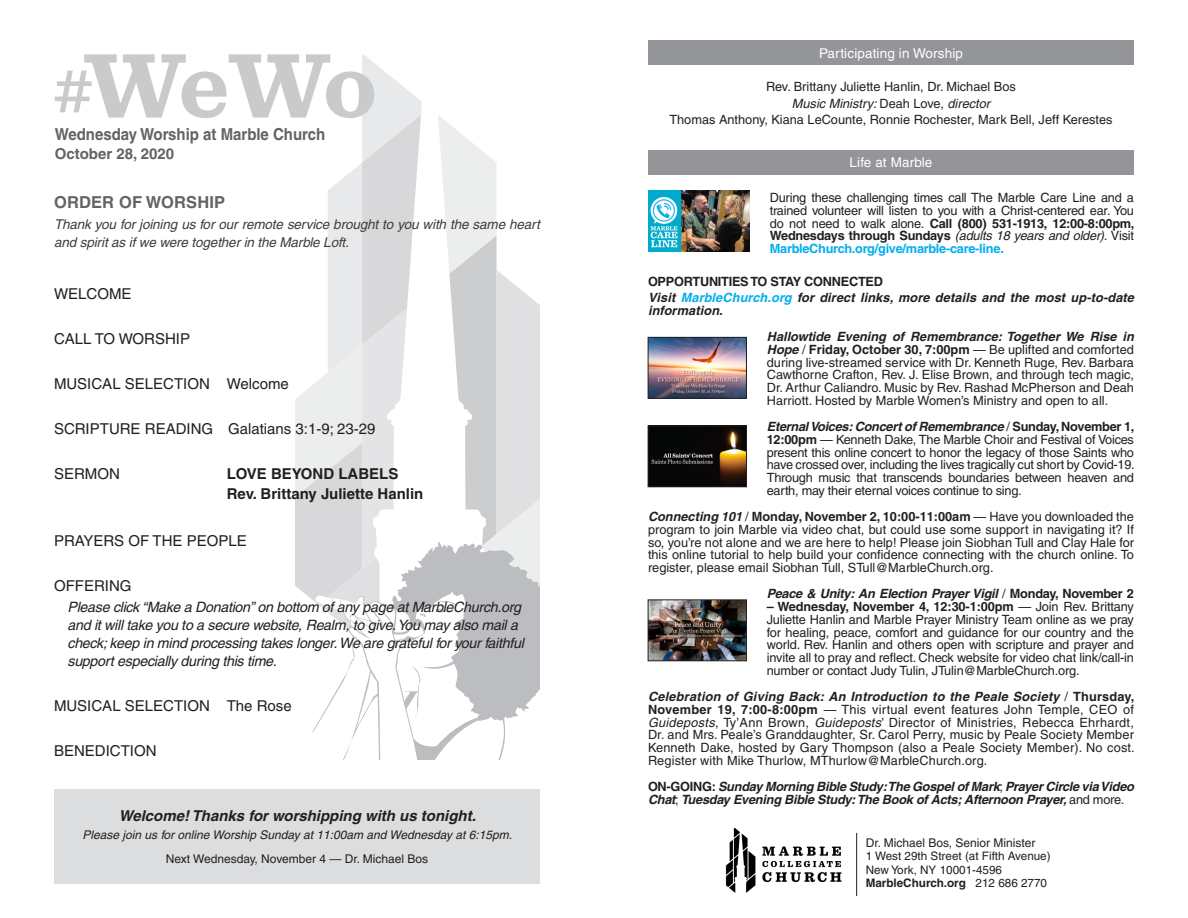
<style>
.page{position:relative;width:1188px;height:918px;background:#fff}
.page>*{position:absolute;margin:0;border:0;box-sizing:border-box;transform-origin:0 0}
.t1{font:700 95.4px "Sentinel";color:#c9cacc}
.t2{font:700 59.4px "Sentinel";color:#c9cacc}
.t3{font:700 16.5px "Helvetica";color:#636366;scale:.91 1}
.t4{font:700 16.5px "Helvetica";color:#636366}
.Order_of_Service{font:15px "Helvetica";color:#231f20}
.Order_of_Service-2{font:700 15px "Helvetica";color:#231f20}
.t5{font:italic 700 15px "Helvetica";color:#231f20}
.t6{font:700 15px "Helvetica";color:#636366}
.Order_of_Service-3{font:italic 14.25px/18px "Helvetica";letter-spacing:-.02em;color:#231f20}
.t7{font:italic 13.5px/18px "Helvetica";letter-spacing:-.01em;color:#3e3e3f}
.t8{font:13.5px "Helvetica";letter-spacing:.01em;color:#fff}
.t9{font:12.75px/12.8px "Helvetica";color:#231f20;text-align:justify}
.t10{font:italic 700 12.75px/12.8px "Helvetica";letter-spacing:-.02em;color:#231f20}
.t11{font:italic 700 12.75px/12.8px "Helvetica";letter-spacing:.01em;color:#231f20}
.t12{font:italic 12.75px "Helvetica";color:#231f20}
.t13{font:700 12.75px "Helvetica";letter-spacing:-.02em;color:#231f20}
.t14{font:12px "Helvetica";color:#231f20}
.t15{font:italic 12px "Helvetica";color:#231f20}
.t16{font:11.7px "Helvetica";color:#231f20}
.t17{font:700 11.7px "Helvetica";color:#231f20}
.s1{font-style:normal}
.s2{font-weight:700}
.s3{font-style:italic}
.s4{font-weight:700;color:#00aeef}
.s5{color:#00aeef}
.s6{font-weight:700;font-style:italic}
.s7{font-weight:400;font-style:normal}
.s8{font-weight:400}
</style>
<div class="page">
<svg style="left:295px;top:54px;width:245px;height:705px"></svg>
<div style="left:54px;top:789px;width:486px;height:95px;background:#dcdddf"></div>
<div style="left:648px;top:40px;width:486px;height:25px;background:#939598"></div>
<img style="left:725px;top:828px;width:117px;height:65px">
<hr style="left:856px;top:833px;width:1px;height:63px;background:#231f20">
<div style="left:648px;top:150px;width:486px;height:25px;background:#939598"></div>
<img style="left:648px;top:191px;width:102px;height:61px">
<img style="left:650px;top:339px;width:95px;height:57px">
<div style="left:648px;top:337px;width:99px;height:61px;border:1px solid #231f20"></div>
<img style="left:650px;top:428px;width:95px;height:57px">
<div style="left:648px;top:426px;width:99px;height:61px;border:1px solid #231f20"></div>
<img style="left:650px;top:602px;width:95px;height:57px">
<div style="left:648px;top:600px;width:99px;height:61px;border:1px solid #231f20"></div>
<p class="t1" style="left:84px;top:10px;width:295px">WeWo</p>
<p class="t6" style="left:55px;top:145px;width:121px">October 28, 2020</p>
<p class="t4" style="left:54px;top:192px;width:173px">ORDER OF WORSHIP</p>
<p class="t7" style="left:54px;top:216px;width:487px">Thank you for joining us for our remote service brought to you with the same heart and spirit as if we were together in the Marble Loft.</p>
<p class="Order_of_Service" style="left:54px;top:285px;width:79px">WELCOME</p>
<p class="Order_of_Service" style="left:54px;top:330px;width:138px">CALL TO WORSHIP</p>
<p class="Order_of_Service" style="left:54px;top:375px;width:236px">MUSICAL SELECTION Welcome</p>
<p class="Order_of_Service" style="left:54px;top:420px;width:323px">SCRIPTURE READING Galatians 3:1-9; 23-29</p>
<p class="Order_of_Service" style="left:54px;top:465px;width:67px">SERMON</p>
<p class="Order_of_Service-2" style="left:227px;top:465px;width:173px">LOVE BEYOND LABELS</p>
<p class="Order_of_Service-2" style="left:227px;top:485px;width:198px">Rev. Brittany Juliette Hanlin</p>
<p class="Order_of_Service" style="left:54px;top:532px;width:194px">PRAYERS OF THE PEOPLE</p>
<p class="Order_of_Service" style="left:54px;top:577px;width:79px">OFFERING</p>
<p class="Order_of_Service-3" style="left:68px;top:598px;width:458px">Please click “Make a Donation” on bottom of any page at MarbleChurch.org and it will take you to a secure website, Realm, to give. You may also mail a check; keep in mind processing takes longer. We are grateful for your faithful support especially during this time.</p>
<p class="Order_of_Service" style="left:54px;top:697px;width:239px">MUSICAL SELECTION The Rose</p>
<p class="Order_of_Service" style="left:54px;top:742px;width:104px">BENEDICTION</p>
<p class="t2" style="left:53px;top:43px;width:42px">#</p>
<p class="t3" style="left:55px;top:124px;width:299px">Wednesday Worship at Marble Church</p>
<p class="t5" style="left:119px;top:807px;width:359px">Welcome! Thanks for worshipping with us tonight.</p>
<p class="t15" style="left:83px;top:828px;width:431px">Please join us for online Worship Sunday at 11:00am and Wednesday at 6:15pm.</p>
<p class="t14" style="left:166px;top:852px;width:264px">Next Wednesday, November 4 — Dr. Michael Bos</p>
<p class="t8" style="left:819px;top:45px;width:145px">Participating in Worship</p>
<p class="t9" style="left:766px;top:80px;width:251px">Rev. Brittany Juliette Hanlin, Dr. Michael Bos</p>
<p class="t12" style="left:792px;top:96px;width:200px">Music Ministry: <span class="s1">Deah Love,</span> director</p>
<p class="t9" style="left:669px;top:113px;width:445px">Thomas Anthony, Kiana LeCounte, Ronnie Rochester, Mark Bell, Jeff Kerestes</p>
<p class="t8" style="left:850px;top:155px;width:84px">Life at Marble</p>
<p class="t9" style="left:770px;top:191px;width:366px">During these challenging times call The Marble Care Line and a trained volunteer will listen to you with a Christ-centered ear. You do not need to walk alone. <span class="s2">Call (800) 531-1913, 12:00-8:00pm, Wednesdays through Sundays</span> <span class="s3">(adults 18 years and older).</span> Visit <span class="s4">MarbleChurch.org/give/marble-care-line.</span></p>
<p class="t13" style="left:648px;top:274px;width:236px">OPPORTUNITIES TO STAY CONNECTED</p>
<p class="t11" style="left:648px;top:291px;width:488px">Visit <span class="s5">MarbleChurch.org</span> for direct links, more details and the most up-to-date information.</p>
<p class="t9" style="left:767px;top:330px;width:369px"><span class="s6">Hallowtide Evening of Remembrance: Together We Rise in Hope</span> / <span class="s2">Friday, October 30, 7:00pm</span> — Be uplifted and comforted during live-streamed service with Dr. Kenneth Ruge, Rev. Barbara Cawthorne Crafton, Rev. J. Elise Brown, and through tech magic, Dr. Arthur Caliandro. Music by Rev. Rashad McPherson and Deah Harriott. Hosted by Marble Women’s Ministry and open to all.</p>
<p class="t9" style="left:767px;top:420px;width:369px"><span class="s6">Eternal Voices: Concert of Remembrance</span> / <span class="s2">Sunday, November 1, 12:00pm</span> — Kenneth Dake, The Marble Choir and Festival of Voices present this online concert to honor the legacy of those Saints who have crossed over, including the lives tragically cut short by Covid-19.<br>Through music that transcends boundaries between heaven and earth, may their eternal voices continue to sing.</p>
<p class="t9" style="left:648px;top:510px;width:488px"><span class="s6">Connecting 101</span> / <span class="s2">Monday, November 2, 10:00-11:00am</span> — Have you downloaded the program to join Marble via video chat, but could use some support in navigating it? If so, you’re not alone and we are here to help! Please join Siobhan Tull and Clay Hale for this online tutorial to help build your confidence connecting with the church online. To register, please email Siobhan Tull, STull@MarbleChurch.org.</p>
<p class="t10" style="left:767px;top:587px;width:369px">Peace &amp; Unity: An Election Prayer Vigil <span class="s7">/</span> <span class="s1">Monday, November 2</span></p>
<p class="t9" style="left:767px;top:600px;width:369px"><span class="s2">– Wednesday, November 4, 12:30-1:00pm</span> — Join Rev. Brittany Juliette Hanlin and Marble Prayer Ministry Team online as we pray for healing, peace, comfort and guidance for our country and the world. Rev. Hanlin and others open with scripture and prayer and invite all to pray and reflect. Check website for video chat link/call-in number or contact Judy Tulin, JTulin@MarbleChurch.org.</p>
<p class="t9" style="left:648px;top:690px;width:488px"><span class="s6">Celebration of Giving Back: An Introduction to the Peale Society</span> / <span class="s2">Thursday, November 19, 7:00-8:00pm</span> — This virtual event features John Temple, CEO of <span class="s3">Guideposts</span>, Ty’Ann Brown, <span class="s3">Guideposts</span>’ Director of Ministries, Rebecca Ehrhardt, Dr. and Mrs. Peale’s Granddaughter, Sr. Carol Perry, music by Peale Society Member Kenneth Dake, hosted by Gary Thompson (also a Peale Society Member). No cost.<br>Register with Mike Thurlow, MThurlow@MarbleChurch.org.</p>
<p class="t10" style="left:648px;top:780px;width:488px"><span class="s1">ON-GOING:</span> Sunday Morning Bible Study: The Gospel of Mark<span class="s7">;</span> Prayer Circle via Video<br>Chat<span class="s7">;</span> Tuesday Evening Bible Study: The Book of Acts; Afternoon Prayer, <span class="s7">and more.</span></p>
<p class="t14" style="left:866px;top:836px;width:171px">Dr. Michael Bos, Senior Minister</p>
<p class="t16" style="left:866px;top:849px;width:186px">1 West 29th Street (at Fifth Avenue)</p>
<p class="t16" style="left:866px;top:863px;width:138px">New York, NY 10001-4596</p>
<p class="t17" style="left:866px;top:876px;width:183px">MarbleChurch.org <span class="s8">212 686 2770</span></p>
</div>
